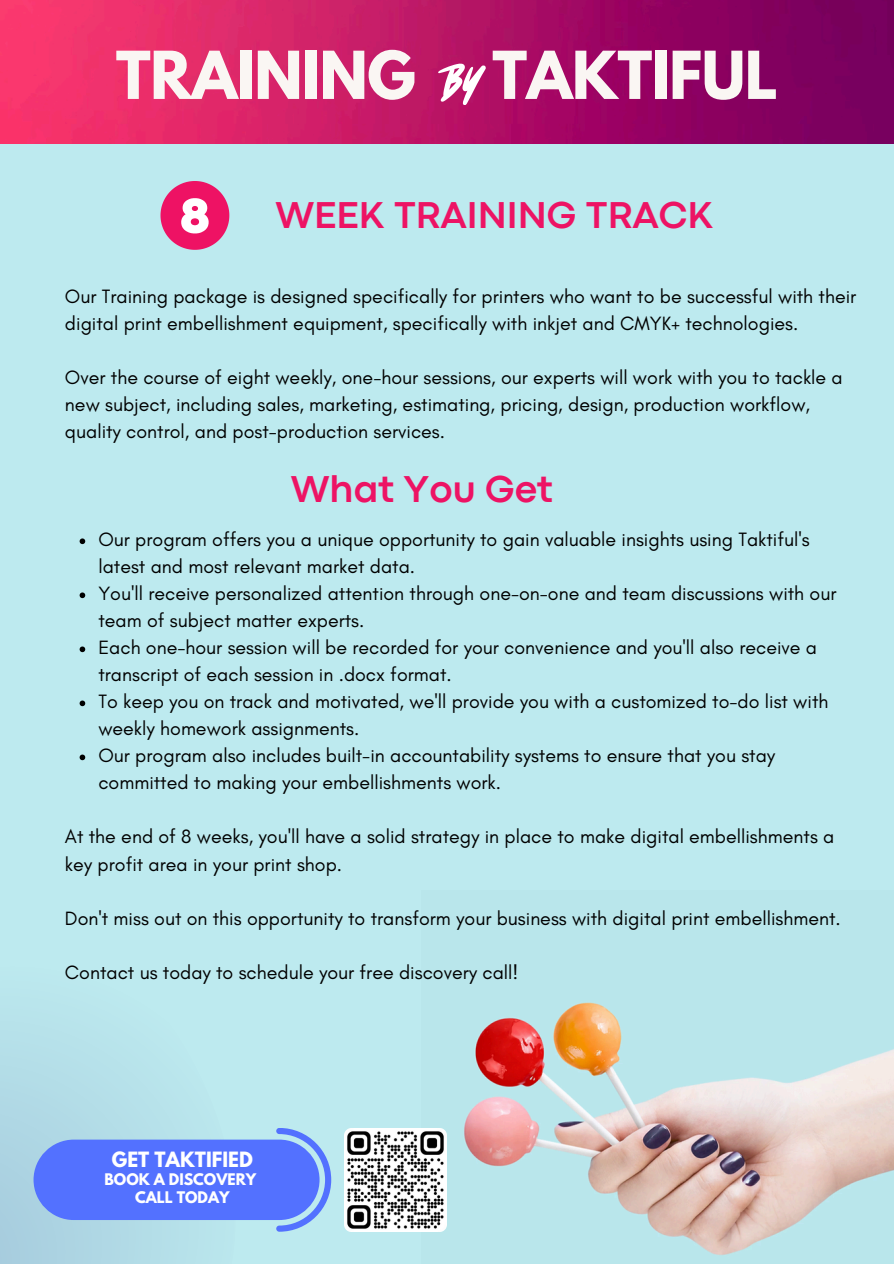
<style>
.page{position:relative;width:894px;height:1264px;background:#fff}
.page>*{position:absolute;margin:0;border:0;box-sizing:border-box;transform-origin:0 0}
.t1{font:700 58.5px "League Spartan";letter-spacing:-.01em;color:#faf6f3}
.t2{font:700 39px "Codec Pro";color:#ed1364}
.t3{font:19.65px/27px "Glacial Indifference";color:#000}
.t4{font:700 18.75px "League Spartan";color:#fff}
.t5{font:700 14.25px "League Spartan";color:#fff}
</style>
<div class="page">
<img style="left:0;top:0;width:893px;height:144px">
<div style="left:0;top:144px;width:893px;height:1119px;background:#bdeaef"></div>
<svg style="left:0;top:1047px;width:292px;height:216px;fill:#b5e0e9"></svg>
<img style="left:421px;top:1002px;width:472px;height:253px">
<svg style="left:80px;top:538px;width:5px;height:6px"></svg>
<svg style="left:80px;top:592px;width:5px;height:6px"></svg>
<svg style="left:80px;top:646px;width:5px;height:6px"></svg>
<svg style="left:80px;top:700px;width:5px;height:6px"></svg>
<svg style="left:80px;top:754px;width:5px;height:6px"></svg>
<svg style="left:160px;top:181px;width:69px;height:69px"></svg>
<div style="left:34px;top:1139px;width:285px;height:80px;background:#5371ff;border-radius:40px"></div>
<svg style="left:276px;top:1128px;width:55px;height:102px"></svg>
<img style="left:344px;top:1128px;width:102px;height:102px">
<svg style="left:438px;top:63px;width:47px;height:42px"></svg>
<p class="t1" style="left:116px;top:46px;width:301px">TRAINING</p>
<p class="t1" style="left:492px;top:46px;width:287px">TAKTIFUL</p>
<h4 class="t2" style="left:275px;top:201px;width:439px">WEEK TRAINING TRACK</h4>
<p class="t3" style="left:65px;top:283px;width:792px">Our Training package is designed specifically for printers who want to be successful with their digital print embellishment equipment, specifically with inkjet and CMYK+ technologies.</p>
<p class="t3" style="left:65px;top:364px;width:779px">Over the course of eight weekly, one-hour sessions, our experts will work with you to tackle a new subject, including sales, marketing, estimating, pricing, design, production workflow, quality control, and post-production services.</p>
<h4 class="t2" style="left:290px;top:475px;width:263px">What You Get</h4>
<h2 class="t3" style="left:98px;top:526px;width:712px">Our program offers you a unique opportunity to gain valuable insights using Taktiful's latest and most relevant market data.</h2>
<h4 class="t3" style="left:98px;top:580px;width:739px">You'll receive personalized attention through one-on-one and team discussions with our team of subject matter experts.</h4>
<h4 class="t3" style="left:98px;top:634px;width:720px">Each one-hour session will be recorded for your convenience and you'll also receive a transcript of each session in .docx format.</h4>
<p class="t3" style="left:98px;top:688px;width:731px">To keep you on track and motivated, we'll provide you with a customized to-do list with weekly homework assignments.</p>
<p class="t3" style="left:98px;top:742px;width:678px">Our program also includes built-in accountability systems to ensure that you stay committed to making your embellishments work.</p>
<p class="t3" style="left:65px;top:823px;width:770px">At the end of 8 weeks, you'll have a solid strategy in place to make digital embellishments a key profit area in your print shop.</p>
<p class="t3" style="left:65px;top:904px;width:777px">Don't miss out on this opportunity to transform your business with digital print embellishment.</p>
<p class="t3" style="left:65px;top:958px;width:455px">Contact us today to schedule your free discovery call!</p>
<h4 class="t4" style="left:112px;top:1149px;width:142px">GET TAKTIFIED</h4>
<h3 class="t5" style="left:104px;top:1171px;width:153px">BOOK A DISCOVERY</h3>
<p class="t5" style="left:135px;top:1189px;width:96px">CALL TODAY</p>
</div>
